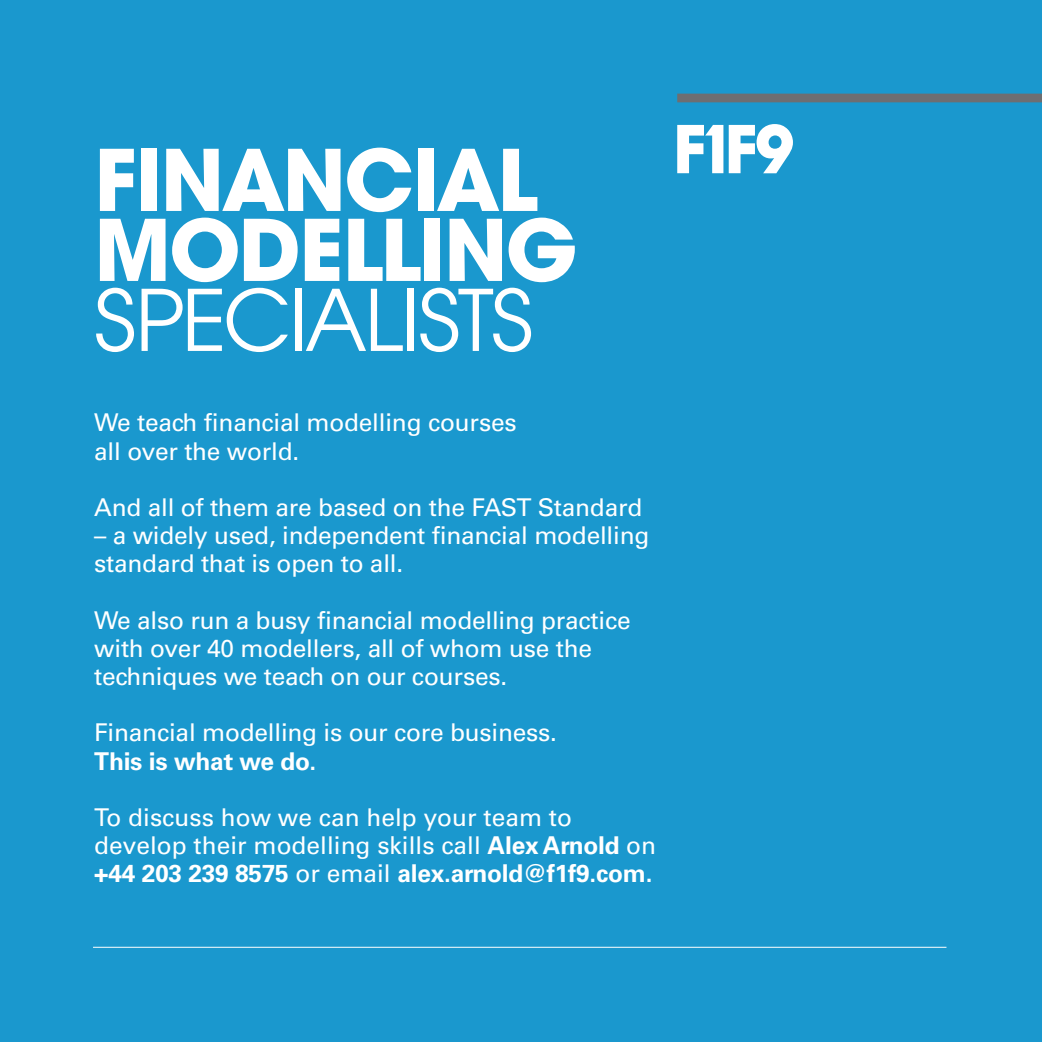
<style>
.page{position:relative;width:1042px;height:1042px;background:#1a98ce}
.page>*{position:absolute;margin:0;border:0;box-sizing:border-box;transform-origin:0 0}
.t1{font:700 84px "Avant Garde";color:#fff}
.t2{font:84px "Avant Garde";color:#fff}
.t3{font:24.5px/28.2px "Univers LT Std";letter-spacing:-.01em;color:#fff}
.t4{font:700 24.5px "Univers LT Std";letter-spacing:-.01em;color:#fff}
.s1{font-weight:700}
</style>
<div class="page">
<hr style="left:93px;top:947px;width:853px;height:1px;background:#fff">
<div style="left:677px;top:94px;width:365px;height:8px;background:#6d6e71"></div>
<svg style="left:677px;top:125px;width:46px;height:48px"></svg>
<svg style="left:729px;top:124px;width:64px;height:49px"></svg>
<h1 class="t1" style="left:94px;top:125px;width:94px">FINANCIA</h1>
<h1 class="t1" style="left:497px;top:125px;width:42px">l</h1>
<h1 class="t1" style="left:94px;top:195px;width:52px">MODELLIN</h1>
<h1 class="t1" style="left:506px;top:195px;width:73px">G</h1>
<h1 class="t2" style="left:94px;top:271px;width:230px">SPECIALISTS</h1>
<p class="t3" style="left:94px;top:409px;width:424px">We teach financial modelling courses all over the world.</p>
<p class="t3" style="left:94px;top:493px;width:549px">And all of them are based on the FAST Standard</p>
<p class="t3" style="left:94px;top:521px;width:557px">– a widely used, independent financial modelling standard that is open to all.</p>
<p class="t3" style="left:94px;top:606px;width:538px">We also run a busy financial modelling practice with over 40 modellers, all of whom use the techniques we teach on our courses.</p>
<p class="t3" style="left:94px;top:719px;width:464px">Financial modelling is our core business.</p>
<p class="t4" style="left:94px;top:746px;width:223px">This is what we do.</p>
<p class="t3" style="left:94px;top:803px;width:563px">To discuss how we can help your team to develop their modelling skills call <span class="s1">Alex Arnold</span> on <span class="s1">+44 203 239 8575</span> or email <span class="s1">alex.arnold@f1f9.com.</span></p>
</div>
